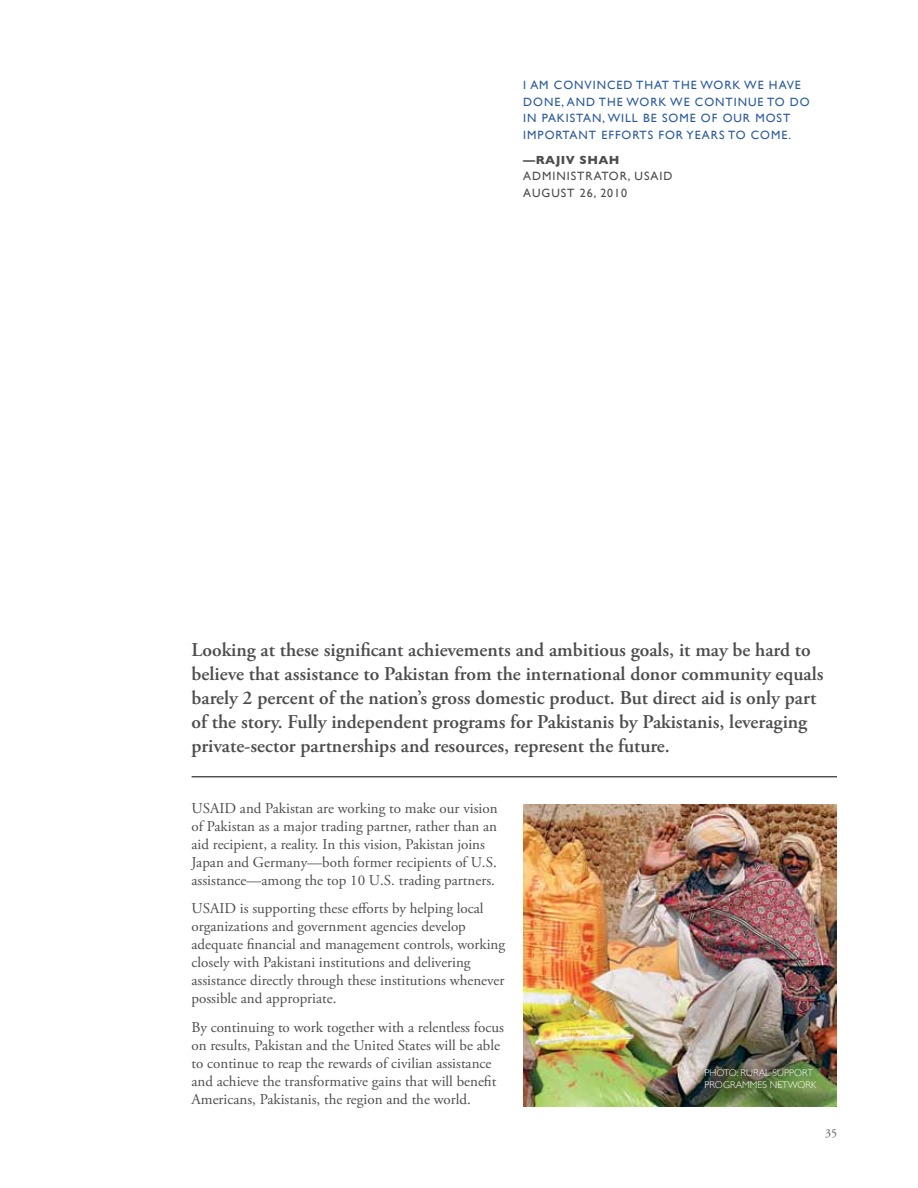
<style>
.page{position:relative;width:918px;height:1188px;background:#fff}
.page>*{position:absolute;margin:0;border:0;box-sizing:border-box;transform-origin:0 0}
.t1{font:600 19.5px/24px "Adobe Garamond Pro";color:#4d4d4f}
.t2{font:15px/18px "Adobe Garamond Pro";color:#4d4d4f}
.t3{font:12px "Gill Sans";letter-spacing:.08em;color:#2b5a9c}
.t4{font:12px "Gill Sans";letter-spacing:.08em;color:#4d4d4f}
.t5{font:700 12px "Gill Sans";letter-spacing:.04em;color:#4d4d4f}
.t6{font:12px "Adobe Garamond Pro";color:#58595b}
.t7{font:300 9.75px/12px "Gill Sans";letter-spacing:.005em;color:#fff}
</style>
<div class="page">
<hr style="left:192px;top:777px;width:645px;height:1px;background:#000">
<img style="left:523px;top:804px;width:314px;height:303px">
<p class="t3" style="left:523px;top:78px;width:50px">I AM CONVIN</p>
<p class="t3" style="left:607px;top:78px;width:39px">CED THAT</p>
<p class="t3" style="left:673px;top:78px;width:106px">TH E WO RK WE HAV</p>
<p class="t3" style="left:795px;top:78px;width:7px">E</p>
<p class="t3" style="left:523px;top:95px;width:11px">DON</p>
<p class="t3" style="left:554px;top:95px;width:23px">E, AND</p>
<p class="t3" style="left:599px;top:95px;width:115px">TH E WO RK WE CONTINU</p>
<p class="t3" style="left:758px;top:95px;width:43px">E TO DO</p>
<p class="t3" style="left:523px;top:111px;width:34px">IN PAKISTAN</p>
<p class="t3" style="left:603px;top:111px;width:173px">, WILL BE SOME OF OUR MOST</p>
<p class="t3" style="left:523px;top:128px;width:49px">IMPORTANT</p>
<p class="t3" style="left:601px;top:128px;width:16px">EFFO</p>
<p class="t3" style="left:632px;top:128px;width:160px">RTS FO R YEARS TO CO ME.</p>
<p class="t5" style="left:523px;top:153px;width:98px">—RAJIV SHAH</p>
<p class="t4" style="left:523px;top:169px;width:37px">ADMINIST</p>
<p class="t4" style="left:585px;top:169px;width:18px">RATO</p>
<p class="t4" style="left:620px;top:169px;width:54px">R, USAID</p>
<p class="t4" style="left:523px;top:186px;width:37px">AUGUST</p>
<p class="t4" style="left:580px;top:186px;width:49px">26, 2010</p>
<p class="t1" style="left:192px;top:638px;width:633px">Looking at these significant achievements and ambitious goals, it may be hard to believe that assistance to Pakistan from the international donor community equals barely 2 percent of the nation’s gross domestic product. But direct aid is only part of the story. Fully independent programs for Pakistanis by Pakistanis, leveraging private-sector partnerships and resources, represent the future.</p>
<p class="t2" style="left:192px;top:799px;width:307px">USAID and Pakistan are working to make our vision of Pakistan as a major trading partner, rather than an aid recipient, a reality. In this vision, Pakistan joins Japan and Germany—both former recipients of U.S. assistance—among the top 10 U.S. trading partners.</p>
<p class="t2" style="left:192px;top:900px;width:315px">USAID is supporting these efforts by helping local organizations and government agencies develop adequate financial and management controls, working closely with Pakistani institutions and delivering assistance directly through these institutions whenever possible and appropriate.</p>
<p class="t2" style="left:192px;top:1019px;width:314px">By continuing to work together with a relentless focus on results, Pakistan and the United States will be able to continue to reap the rewards of civilian assistance and achieve the transformative gains that will benefit Americans, Pakistanis, the region and the world.</p>
<p class="t7" style="left:704px;top:1067px;width:113px">PHOTO: RURAL SUPPORT<br>PROGRAMMES NETWORK</p>
<p class="t6" style="left:825px;top:1126px;width:13px">35</p>
</div>
